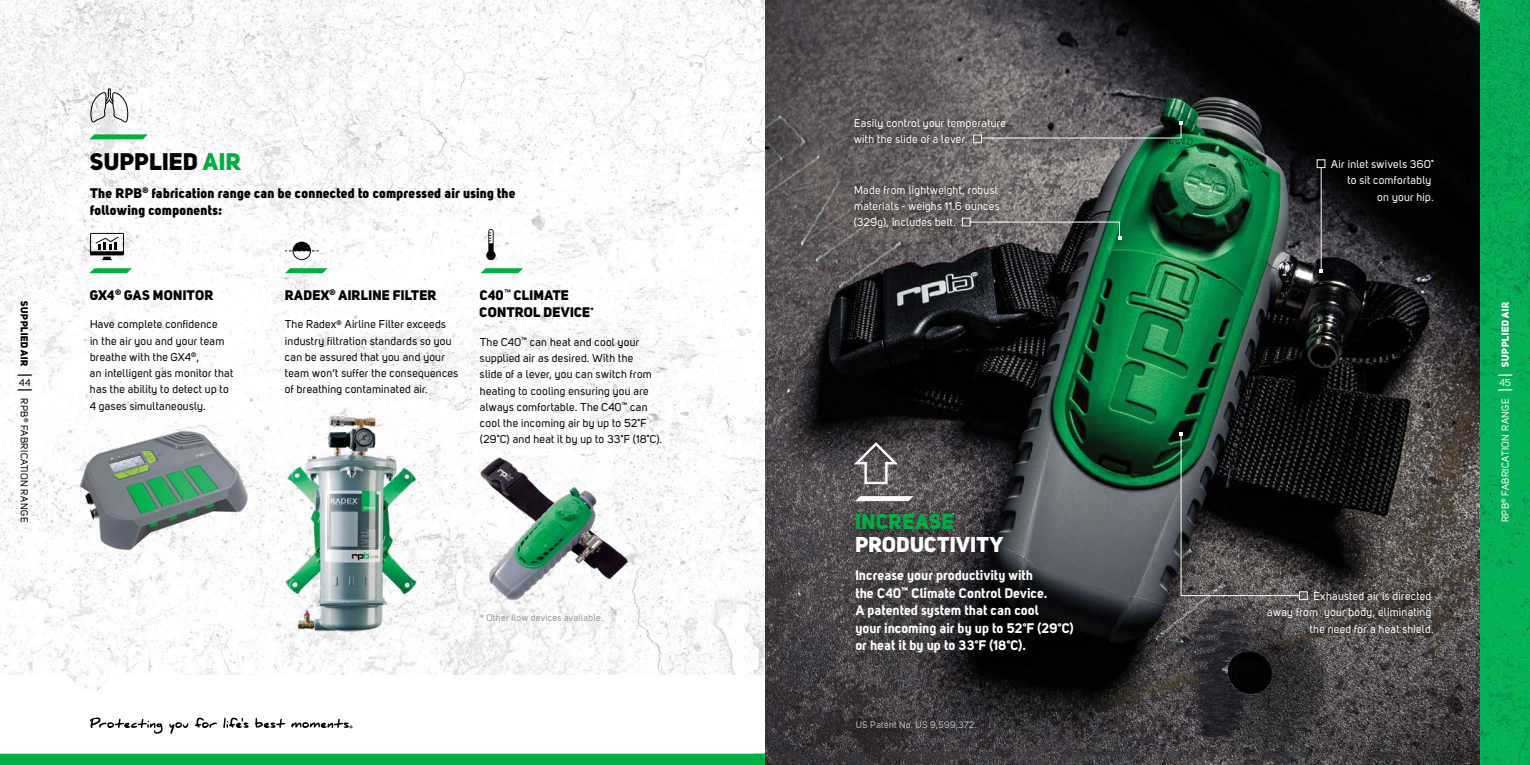
<style>
.page{position:relative;width:1530px;height:765px;background:#fff}
.page>*{position:absolute;margin:0;border:0;box-sizing:border-box;transform-origin:0 0}
.t1{font:23.75px "Uni Sans Heavy";letter-spacing:.01em;color:#000}
.t2{font:21.25px "Uni Sans Heavy";letter-spacing:.015em;color:#fff}
.t3{font:21.25px "Uni Sans Heavy";letter-spacing:.01em;color:#00ae43}
.t4{font:13.75px/17.5px "Uni Sans Heavy";letter-spacing:.015em;color:#000}
.t5{font:13.75px/17.5px "Uni Sans Bold";letter-spacing:.01em;color:#fff}
.t6{font:11.25px/16.2px "Uni Sans Regular";letter-spacing:.02em;color:#000}
.t7{font:11.25px/16.2px "Uni Sans Regular";letter-spacing:.02em;color:#fff;text-align:right}
.t8{font:10px "Uni Sans Regular";letter-spacing:.025em;color:#fff}
.t9{font:10px "Uni Sans Regular";letter-spacing:.025em;color:#000}
.t10{font:10px "Uni Sans Heavy";letter-spacing:.025em;color:#fff}
.t11{font:10px "Uni Sans Heavy";letter-spacing:.025em;color:#000}
.t12{font:9.38px "Uni Sans Regular";letter-spacing:.025em;color:#939598}
.t13{font:9.38px "Uni Sans Regular";letter-spacing:.02em;color:#bcbec0}
.s1{color:#00ae43}
</style>
<div class="page">
<div style="left:0;top:754px;width:765px;height:11px;background:#00ae43"></div>
<svg style="left:90px;top:718px;width:263px;height:16px"></svg>
<img style="left:765px;top:0;width:715px;height:765px">
<img style="left:0;top:0;width:765px;height:692px">
<img style="left:285px;top:412px;width:134px;height:220px">
<img style="left:62px;top:419px;width:202px;height:143px">
<svg style="left:90px;top:233px;width:34px;height:27px"></svg>
<svg style="left:285px;top:242px;width:34px;height:18px"></svg>
<svg style="left:486px;top:229px;width:10px;height:31px"></svg>
<svg style="left:90px;top:88px;width:39px;height:34px"></svg>
<img style="left:1480px;top:0;width:50px;height:765px">
<svg style="left:1498px;top:389px;width:14px;height:2px"></svg>
<svg style="left:1498px;top:374px;width:14px;height:2px"></svg>
<div style="left:473px;top:607px;width:137px;height:22px;background:#fff;opacity:.75"></div>
<div style="left:92px;top:268px;width:37px;height:5px;background:#00ae43"></div>
<div style="left:287px;top:268px;width:38px;height:5px;background:#00ae43"></div>
<div style="left:483px;top:268px;width:38px;height:5px;background:#00ae43"></div>
<svg style="left:18px;top:389px;width:14px;height:2px"></svg>
<svg style="left:18px;top:374px;width:14px;height:2px"></svg>
<div style="left:92px;top:134px;width:53px;height:5px;background:#00ae43"></div>
<img style="left:457px;top:456px;width:202px;height:151px">
<div style="left:1317px;top:159px;width:8px;height:9px;border:1px solid #fff"></div>
<div style="left:847px;top:111px;width:166px;height:40px;background:#000;opacity:.75"></div>
<div style="left:973px;top:134px;width:9px;height:9px;border:1px solid #fff"></div>
<div style="left:847px;top:179px;width:159px;height:57px;background:#000;opacity:.75"></div>
<div style="left:962px;top:218px;width:9px;height:8px;border:1px solid #fff"></div>
<div style="left:1261px;top:584px;width:178px;height:56px;background:#000;opacity:.75"></div>
<div style="left:1299px;top:591px;width:9px;height:9px;border:1px solid #fff"></div>
<hr style="left:1321px;top:167px;width:1px;height:104px;background:#fff">
<svg style="left:1319px;top:269px;width:4px;height:4px"></svg>
<svg style="left:980px;top:121px;width:203px;height:18px"></svg>
<svg style="left:969px;top:221px;width:153px;height:19px"></svg>
<svg style="left:1179px;top:432px;width:121px;height:165px"></svg>
<svg style="left:849px;top:714px;width:134px;height:22px"></svg>
<svg style="left:854px;top:442px;width:44px;height:42px"></svg>
<div style="left:837px;top:495px;width:255px;height:176px;background:#000;opacity:.5"></div>
<p class="t11" style="left:30px;top:301px;width:67px;rotate:90deg">SUPPLIED AIR</p>
<p class="t9" style="left:30px;top:398px;width:125px;rotate:90deg">RPB<sup>®</sup> FABRICATION RANGE</p>
<p class="t9" style="left:19px;top:377px;width:13px">44</p>
<h1 class="t1" style="left:90px;top:147px;width:152px">SUPPLIED <span class="s1">AIR</span></h1>
<p class="t4" style="left:90px;top:184px;width:427px">The RPB<sup>®</sup> fabrication range can be connected to compressed air using the following components:</p>
<p class="t4" style="left:90px;top:286px;width:125px">GX4<sup>®</sup> GAS MONITOR</p>
<p class="t6" style="left:90px;top:316px;width:145px">Have complete confidence<br>in the air you and your team breathe with the GX4<sup>®</sup>,<br>an intelligent gas monitor that has the ability to detect up to<br>4 gases simultaneously.</p>
<p class="t4" style="left:285px;top:286px;width:153px">RADEX<sup>®</sup> AIRLINE FILTER</p>
<p class="t6" style="left:285px;top:316px;width:175px">The Radex<sup>®</sup> Airline Filter exceeds industry filtration standards so you can be assured that you and your team won’t suffer the consequences of breathing contaminated air.</p>
<p class="t4" style="left:480px;top:286px;width:116px">C40<sup>™</sup> CLIMATE<br>CONTROL DEVICE<sup>*</sup></p>
<p class="t6" style="left:480px;top:334px;width:184px">The C40<sup>™</sup> can heat and cool your supplied air as desired. With the<br>slide of a lever, you can switch from heating to cooling ensuring you are always comfortable. The C40<sup>™</sup> can cool the incoming air by up to 52˚F (29˚C) and heat it by up to 33˚F (18˚C).</p>
<p class="t12" style="left:480px;top:612px;width:125px">* Other flow devices available.</p>
<p class="t7" style="left:854px;top:115px;width:154px;text-align:left">Easily control your temperature with the slide of a lever.</p>
<p class="t7" style="left:854px;top:182px;width:147px;text-align:left">Made from lightweight, robust materials - weighs 11.6 ounces (329g), includes belt.</p>
<h2 class="t3" style="left:856px;top:509px;width:100px">INCREASE</h2>
<h2 class="t2" style="left:856px;top:532px;width:149px">PRODUCTIVITY</h2>
<p class="t5" style="left:856px;top:566px;width:220px">Increase your productivity with<br>the C40<sup>™</sup> Climate Control Device.<br>A patented system that can cool<br>your incoming air by up to 52˚F (29˚C) or heat it by up to 33˚F (18˚C).</p>
<p class="t13" style="left:856px;top:719px;width:123px">US Patent No. US 9,599,372.</p>
<p class="t7" style="left:1331px;top:156px;width:104px">Air inlet swivels 360˚ to sit comfortably<br>on your hip.</p>
<p class="t7" style="left:1267px;top:588px;width:168px">Exhausted air is directed<br>away from your body, eliminating the need for a heat shield.</p>
<p class="t10" style="left:1499px;top:367px;width:67px;rotate:-90deg">SUPPLIED AIR</p>
<p class="t8" style="left:1500px;top:522px;width:125px;rotate:-90deg">RPB<sup>®</sup> FABRICATION RANGE</p>
<p class="t8" style="left:1499px;top:377px;width:13px">45</p>
</div>
